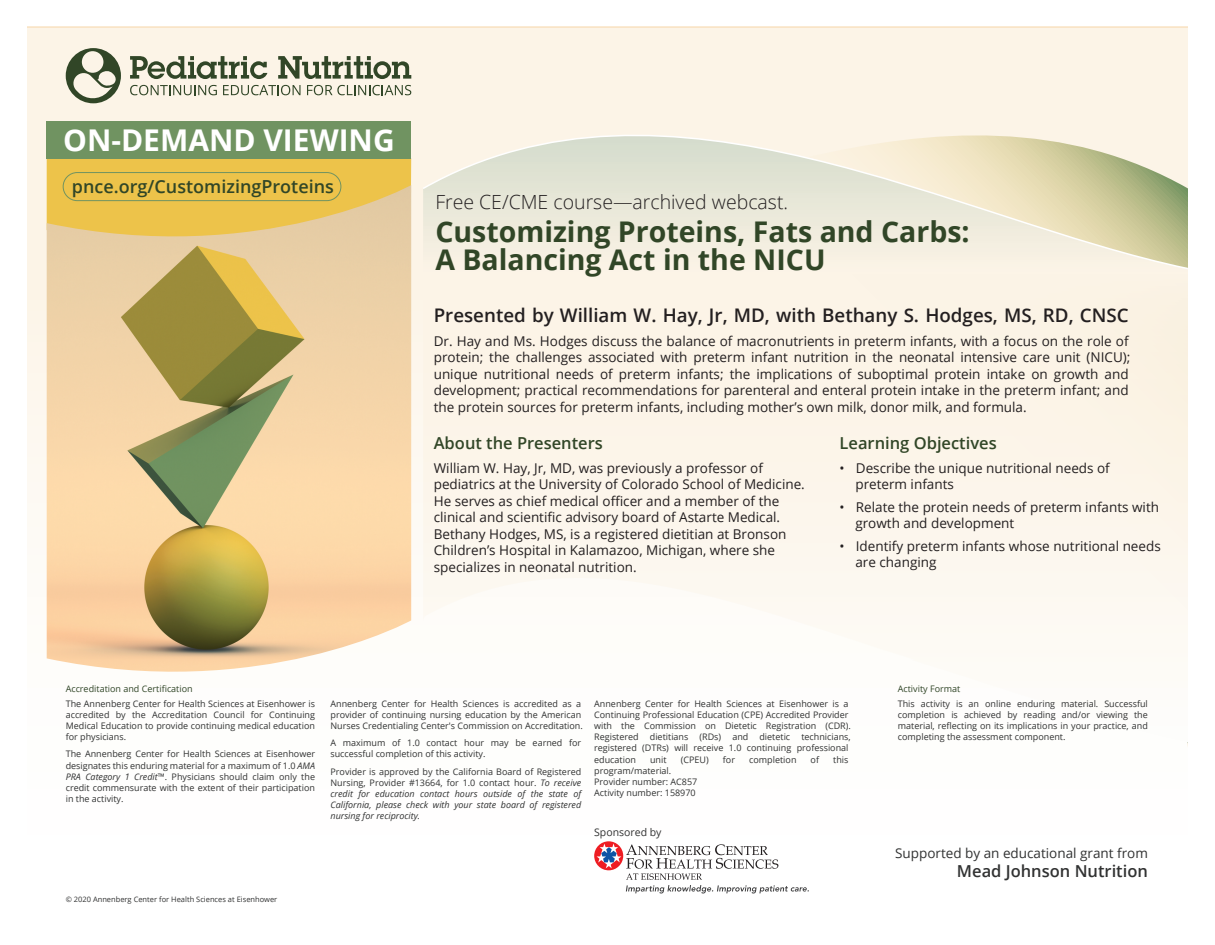
<style>
.page{position:relative;width:1215px;height:945px;background:#fff}
.page>*{position:absolute;margin:0;border:0;box-sizing:border-box;transform-origin:0 0}
.t1{font:700 30px "Open Sans";color:#fff}
.t2{font:700 28.5px/28.5px "Open Sans";color:#314627}
.t3{font:300 19.5px "Open Sans";color:#231f20}
.t4{font:600 18.75px "Open Sans";color:#231f20}
.t5{font:600 18px "Open Sans";color:#314627}
.t6{font:600 16.5px "Open Sans";color:#314627}
.t7{font:600 16.5px "Open Sans";color:#313232}
.t8{font:13.5px/16.5px "Open Sans";color:#231f20}
.t9{font:13.5px "Open Sans";color:#313232}
.t10{font:10.5px "Open Sans";color:#313232}
.t11{font:9px/11.1px "Open Sans";color:#313232}
.t12{font:italic 9px/11.1px "Open Sans";color:#313232;text-align:justify}
.t13{font:9px "Open Sans";color:#314627}
.t14{font:7.5px "Open Sans";color:#313232}
.s1{font-style:italic}
.s2{font-style:normal}
</style>
<div class="page">
<div style="left:27px;top:27px;width:1161px;height:891px;background:linear-gradient(to bottom,#fbf1e1,#fff)"></div>
<svg style="left:423px;top:270px;width:765px;height:472px"></svg>
<div style="left:47px;top:158px;width:364px;height:27px;background:#edc34a"></div>
<hr style="left:27px;top:27px;width:1161px;height:1px;background:#f7d6a9">
<svg style="left:66px;top:48px;width:55px;height:55px;background:#a7ab96"></svg>
<svg style="left:130px;top:56px;width:137px;height:23px;background:#a1a590"></svg>
<svg style="left:278px;top:56px;width:133px;height:23px;background:#9fa48f"></svg>
<svg style="left:130px;top:85px;width:87px;height:10px"></svg>
<svg style="left:223px;top:85px;width:78px;height:10px"></svg>
<svg style="left:307px;top:85px;width:104px;height:10px"></svg>
<div style="left:47px;top:121px;width:364px;height:37px;background:#709361"></div>
<svg style="left:421px;top:50px;width:767px;height:220px;background:#f0ebd9"></svg>
<svg style="left:594px;top:841px;width:29px;height:29px"></svg>
<svg style="left:597px;top:844px;width:212px;height:50px"></svg>
<img style="left:47px;top:185px;width:364px;height:509px">
<div style="left:63px;top:172px;width:278px;height:29px;border:1px solid #709361;border-radius:14px"></div>
<h1 class="t1" style="left:63px;top:118px;width:333px">ON-DEMAND VIEWING</h1>
<h3 class="t5" style="left:72px;top:174px;width:264px">pnce.org/CustomizingProteins</h3>
<h3 class="t3" style="left:435px;top:188px;width:354px">Free CE/CME course—archived webcast.</h3>
<h2 class="t2" style="left:435px;top:216px;width:536px">Customizing Proteins, Fats and Carbs:<br>A Balancing Act in the NICU</h2>
<h3 class="t4" style="left:434px;top:302px;width:696px">Presented by William W. Hay, Jr, MD, with Bethany S. Hodges, MS, RD, CNSC</h3>
<p class="t8" style="left:434px;top:332px;width:698px">Dr. Hay and Ms. Hodges discuss the balance of macronutrients in preterm infants, with a focus on the role of protein; the challenges associated with preterm infant nutrition in the neonatal intensive care unit (NICU); unique nutritional needs of preterm infants; the implications of suboptimal protein intake on growth and development; practical recommendations for parenteral and enteral protein intake in the preterm infant; and the protein sources for preterm infants, including mother’s own milk, donor milk, and formula.</p>
<h3 class="t6" style="left:434px;top:432px;width:171px">About the Presenters</h3>
<h3 class="t6" style="left:840px;top:432px;width:159px">Learning Objectives</h3>
<p class="t8" style="left:434px;top:459px;width:373px">William W. Hay, Jr, MD, was previously a professor of pediatrics at the University of Colorado School of Medicine.<br>He serves as chief medical officer and a member of the clinical and scientific advisory board of Astarte Medical.<br>Bethany Hodges, MS, is a registered dietitian at Bronson Children’s Hospital in Kalamazoo, Michigan, where she specializes in neonatal nutrition.</p>
<h3 class="t8" style="left:855px;top:459px;width:256px;text-indent:-16px">• Describe the unique nutritional needs of preterm infants</h3>
<h3 class="t8" style="left:855px;top:498px;width:305px;text-indent:-16px">• Relate the protein needs of preterm infants with growth and development</h3>
<h3 class="t8" style="left:855px;top:537px;width:307px;text-indent:-16px">• Identify preterm infants whose nutritional needs are changing</h3>
<p class="t13" style="left:66px;top:683px;width:128px">Accreditation and Certification</p>
<p class="t11" style="left:66px;top:698px;width:251px;text-align:justify">The Annenberg Center for Health Sciences at Eisenhower is accredited by the Accreditation Council for Continuing Medical Education to provide continuing medical education for physicians.</p>
<p class="t11" style="left:66px;top:748px;width:251px;text-align:justify">The Annenberg Center for Health Sciences at Eisenhower designates this enduring material for a maximum of 1.0 <span class="s1">AMA PRA Category 1 Credit</span>™. Physicians should claim only the credit commensurate with the extent of their participation in the activity.</p>
<p class="t11" style="left:330px;top:698px;width:254px">Annenberg Center for Health Sciences is accredited as a provider of continuing nursing education by the American<br>Nurses Credentialing Center's Commission on Accreditation.</p>
<p class="t11" style="left:330px;top:737px;width:252px">A maximum of 1.0 contact hour may be earned for successful completion of this activity.</p>
<p class="t12" style="left:330px;top:765px;width:252px"><span class="s2">Provider is approved by the California Board of Registered Nursing, Provider #13664, for 1.0 contact hour.</span> To receive credit for education contact hours outside of the state of California, please check with your state board of registered nursing for reciprocity.</p>
<p class="t11" style="left:594px;top:698px;width:258px">Annenberg Center for Health Sciences at Eisenhower is a Continuing Professional Education (CPE) Accredited Provider with the Commission on Dietetic Registration (CDR).<br>Registered dietitians (RDs) and dietetic technicians, registered (DTRs) will receive 1.0 continuing professional education</p>
<p class="t11" style="left:650px;top:754px;width:18px">unit</p>
<p class="t11" style="left:681px;top:754px;width:29px">(CPEU)</p>
<p class="t11" style="left:723px;top:754px;width:14px">for</p>
<p class="t11" style="left:749px;top:754px;width:49px">completion</p>
<p class="t11" style="left:811px;top:754px;width:10px">of</p>
<p class="t11" style="left:833px;top:754px;width:17px">this</p>
<p class="t11" style="left:594px;top:765px;width:105px">program/material.<br>Provider number: AC857<br>Activity number: 158970</p>
<p class="t10" style="left:594px;top:825px;width:69px">Sponsored by</p>
<p class="t14" style="left:66px;top:894px;width:213px">© 2020 Annenberg Center for Health Sciences at Eisenhower</p>
<p class="t13" style="left:898px;top:683px;width:64px">Activity Format</p>
<p class="t11" style="left:898px;top:698px;width:252px;text-align:justify">This activity is an online enduring material. Successful completion is achieved by reading and/or viewing the material, reflecting on its implications in your practice, and completing the assessment component.</p>
<h3 class="t9" style="left:895px;top:844px;width:254px">Supported by an educational grant from</h3>
<h3 class="t7" style="left:957px;top:860px;width:192px">Mead Johnson Nutrition</h3>
</div>
